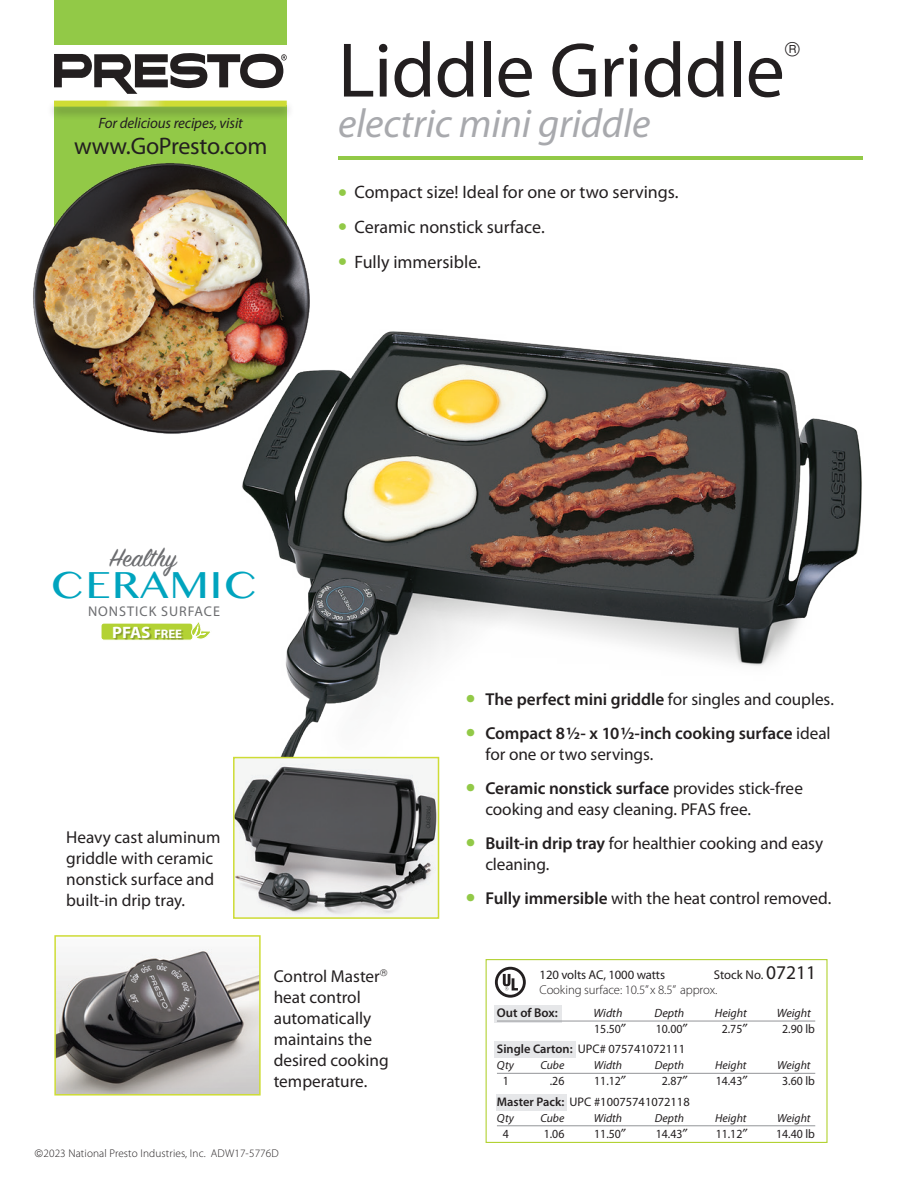
<style>
.page{position:relative;width:918px;height:1188px;background:#fff}
.page>*{position:absolute;margin:0;border:0;box-sizing:border-box;transform-origin:0 0}
.t1{font:78px "Myriad Pro";letter-spacing:-.01em;color:#231f20}
.t2{font:italic 40.5px "Myriad Pro";letter-spacing:-.005em;color:#a8a9ad}
.t3{font:39.9px "Tamil MN";letter-spacing:.02em;color:#00a4be;scale:1.1 1}
.t4{font:28.05px "Sign Painter House Script";color:#6c6d70}
.t5{font:24px "Myriad Pro";letter-spacing:-.01em;color:#231f20}
.t6{font:18px "Myriad Pro";color:#231f20}
.t7{font:17.25px/21px "Myriad Pro";color:#231f20}
.t8{font:600 17.25px/21px "Myriad Pro";letter-spacing:-.005em;color:#231f20}
.t9{font:700 16.5px "Myriad Pro";color:#fff;scale:1.04 1}
.t10{font:italic 15px "Myriad Pro";letter-spacing:-.01em;color:#231f20}
.t11{font:14.1px "Myriad Pro";letter-spacing:.07em;color:#6c6d70}
.t12{font:12.75px "Myriad Pro";letter-spacing:-.01em;color:#231f20}
.t13{font:300 12.75px "Myriad Pro";letter-spacing:-.01em;color:#231f20}
.t14{font:600 12.75px "Myriad Pro";color:#231f20}
.Carton_Measurements{font:12.45px "Myriad Pro";color:#231f20}
.Carton_Measurements-2{font:12.45px "Myriad Pro";color:#231f20;scale:.95 1}
.Our_of_box_Measurements{font:12.45px "Myriad Pro";color:#231f20;scale:.95 1}
.t15{font:italic 12px "Myriad Pro";color:#231f20}
.Carton_Titles{font:italic 11.7px "Myriad Pro";color:#231f20}
.t16{font:300 11.25px "Myriad Pro";letter-spacing:.01em;color:#231f20}
.s1{font-weight:600;font-size:28.5px;color:#92c947}
.s2{font-size:12.3px}
.s3{font-weight:700;font-size:28.5px;color:#92c947}
.s4{font-weight:400}
.s5{font-weight:600}
.s6{font-size:19.5px}
</style>
<div class="page">
<div style="left:54px;top:105px;width:233px;height:246px;background:#92c947"></div>
<div style="left:54px;top:0;width:233px;height:45px;background:#92c947"></div>
<hr style="left:338px;top:156px;width:525px;height:4px;background:#92c947">
<div style="left:46px;top:99px;width:249px;height:22px;background:#231f20;opacity:.3"></div>
<svg style="left:54px;top:101px;width:233px;height:6px"></svg>
<img style="left:233px;top:331px;width:629px;height:438px">
<img style="left:57px;top:949px;width:201px;height:144px">
<div style="left:54px;top:935px;width:207px;height:161px;border:2px solid #cedc35"></div>
<img style="left:236px;top:760px;width:200px;height:156px">
<div style="left:233px;top:757px;width:206px;height:162px;border:2px solid #cedc35"></div>
<img style="left:33px;top:163px;width:293px;height:280px">
<svg style="left:54px;top:53px;width:233px;height:41px"></svg>
<div style="left:101px;top:623px;width:92px;height:17px;background:#b3d234;border-radius:3px"></div>
<div style="left:101px;top:623px;width:92px;height:18px;border:1px solid #fff;border-radius:3px"></div>
<div style="left:114px;top:627px;width:70px;height:13px;background:#231f20;opacity:.3"></div>
<svg style="left:191px;top:622px;width:19px;height:18px"></svg>
<div style="left:486px;top:959px;width:342px;height:184px;border:1px solid #b3d234"></div>
<div style="left:494px;top:1005px;width:67px;height:17px;background:#e6e7e9"></div>
<hr style="left:497px;top:1021px;width:318px;height:1px;background:#939598">
<div style="left:494px;top:1041px;width:82px;height:17px;background:#e6e7e9"></div>
<hr style="left:497px;top:1073px;width:318px;height:1px;background:#939598">
<div style="left:496px;top:1094px;width:71px;height:16px;background:#e6e7e9"></div>
<hr style="left:497px;top:1126px;width:318px;height:1px;background:#939598">
<svg style="left:495px;top:967px;width:31px;height:31px"></svg>
<p class="t1" style="left:338px;top:22px;width:448px">Liddle Griddle</p>
<p class="t10" style="left:99px;top:114px;width:146px">For delicious recipes, visit</p>
<p class="t2" style="left:338px;top:98px;width:314px">electric mini griddle</p>
<p class="t5" style="left:74px;top:131px;width:195px">www.GoPresto.com</p>
<p class="t6" style="left:338px;top:181px;width:342px"><span class="s1">•</span> Compact size! Ideal for one or two servings.</p>
<p class="t6" style="left:338px;top:216px;width:208px"><span class="s1">•</span> Ceramic nonstick surface.</p>
<p class="t6" style="left:338px;top:250px;width:144px"><span class="s1">•</span> Fully immersible.</p>
<p class="t4" style="left:109px;top:541px;width:69px">Healthy</p>
<p class="t3" style="left:50px;top:559px;width:190px">CERAMIC</p>
<p class="t9" style="left:112px;top:621px;width:69px">PFAS <span class="s2">FREE</span></p>
<p class="t11" style="left:88px;top:602px;width:133px">NONSTICK SURFACE</p>
<p class="t7" style="left:66px;top:826px;width:156px">Heavy cast aluminum griddle with ceramic nonstick surface and built-in drip tray.</p>
<p class="t7" style="left:274px;top:966px;width:116px">Control Master heat control automatically maintains the desired cooking temperature.</p>
<p class="t8" style="left:466px;top:688px;width:370px"><span class="s3">•</span> The perfect mini griddle <span class="s4">for singles and couples.</span></p>
<p class="t8" style="left:485px;top:722px;width:347px;text-indent:-20px"><span class="s3">•</span> Compact 8½- x 10½-inch cooking surface <span class="s4">ideal for one or two servings.</span></p>
<p class="t7" style="left:485px;top:777px;width:319px;text-indent:-20px"><span class="s3">•</span> <span class="s5">Ceramic nonstick surface</span> provides stick-free cooking and easy cleaning. PFAS free.</p>
<p class="t7" style="left:485px;top:832px;width:339px;text-indent:-20px"><span class="s3">•</span> <span class="s5">Built-in drip tray</span> for healthier cooking and easy cleaning.</p>
<p class="t7" style="left:466px;top:887px;width:367px"><span class="s3">•</span> <span class="s5">Fully immersible</span> with the heat control removed.</p>
<p class="t12" style="left:714px;top:967px;width:104px">Stock No. <span class="s6">07211</span></p>
<p class="t12" style="left:540px;top:967px;width:127px">120 volts AC, 1000 watts</p>
<p class="t13" style="left:540px;top:982px;width:179px">Cooking surface: 10.5” x 8.5” approx.</p>
<p class="t14" style="left:497px;top:1004px;width:62px">Out of Box:</p>
<p class="t15" style="left:593px;top:1005px;width:31px">Width</p>
<p class="t15" style="left:655px;top:1005px;width:31px">Depth</p>
<p class="t15" style="left:715px;top:1005px;width:34px">Height</p>
<p class="t15" style="left:777px;top:1005px;width:36px">Weight</p>
<p class="Our_of_box_Measurements" style="left:594px;top:1021px;width:30px">15.50</p>
<p class="Our_of_box_Measurements" style="left:656px;top:1021px;width:30px">10.00</p>
<p class="Our_of_box_Measurements" style="left:722px;top:1021px;width:23px">2.75</p>
<p class="Our_of_box_Measurements" style="left:782px;top:1021px;width:36px">2.90 lb</p>
<p class="Carton_Measurements" style="left:497px;top:1041px;width:190px"><span class="s5">Single Carton:</span> UPC# 075741072111</p>
<p class="Carton_Titles" style="left:497px;top:1058px;width:19px">Qty</p>
<p class="Carton_Titles" style="left:540px;top:1058px;width:26px">Cube</p>
<p class="Carton_Titles" style="left:594px;top:1058px;width:30px">Width</p>
<p class="Carton_Titles" style="left:655px;top:1058px;width:31px">Depth</p>
<p class="Carton_Titles" style="left:715px;top:1058px;width:33px">Height</p>
<p class="Carton_Titles" style="left:777px;top:1058px;width:35px">Weight</p>
<p class="Carton_Measurements-2" style="left:503px;top:1074px;width:8px">1</p>
<p class="Carton_Measurements-2" style="left:550px;top:1074px;width:17px">.26</p>
<p class="Carton_Measurements-2" style="left:594px;top:1074px;width:30px">11.12</p>
<p class="Carton_Measurements-2" style="left:662px;top:1074px;width:23px">2.87</p>
<p class="Carton_Measurements-2" style="left:716px;top:1074px;width:30px">14.43</p>
<p class="Carton_Measurements-2" style="left:782px;top:1074px;width:36px">3.60 lb</p>
<p class="Carton_Measurements" style="left:497px;top:1094px;width:194px"><span class="s5">Master Pack:</span> UPC #10075741072118</p>
<p class="Carton_Titles" style="left:497px;top:1111px;width:19px">Qty</p>
<p class="Carton_Titles" style="left:540px;top:1111px;width:26px">Cube</p>
<p class="Carton_Titles" style="left:594px;top:1111px;width:30px">Width</p>
<p class="Carton_Titles" style="left:655px;top:1111px;width:31px">Depth</p>
<p class="Carton_Titles" style="left:715px;top:1111px;width:33px">Height</p>
<p class="Carton_Titles" style="left:777px;top:1111px;width:35px">Weight</p>
<p class="Carton_Measurements-2" style="left:503px;top:1126px;width:8px">4</p>
<p class="Carton_Measurements-2" style="left:544px;top:1126px;width:23px">1.06</p>
<p class="Carton_Measurements-2" style="left:594px;top:1126px;width:30px">11.50</p>
<p class="Carton_Measurements-2" style="left:656px;top:1126px;width:30px">14.43</p>
<p class="Carton_Measurements-2" style="left:716px;top:1126px;width:30px">11.12</p>
<p class="Carton_Measurements-2" style="left:776px;top:1126px;width:42px">14.40 lb</p>
<p class="t16" style="left:43px;top:1147px;width:237px">2023 National Presto Industries, Inc. ADW17-5776D</p>
</div>
